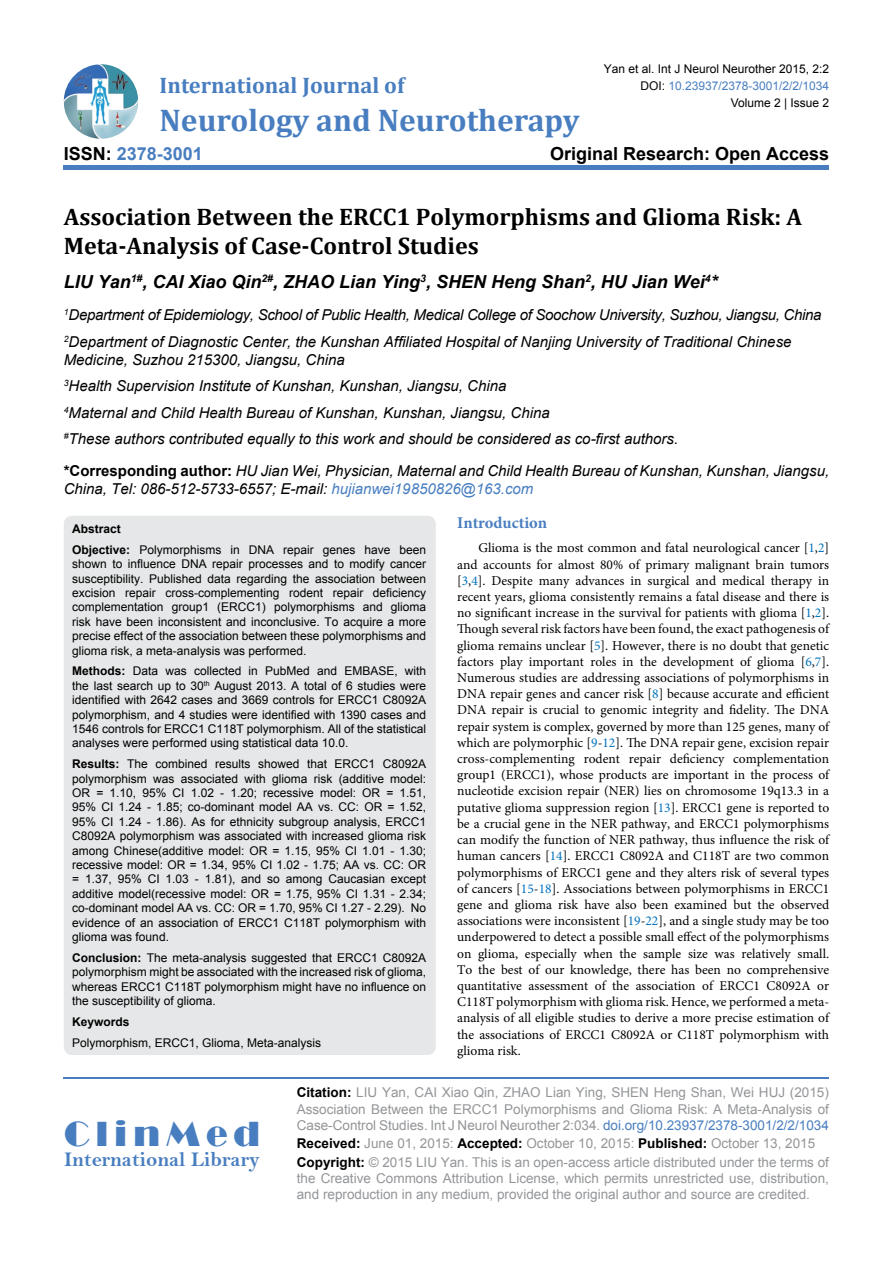
<style>
.page{position:relative;width:893px;height:1263px;background:#fff}
.page>*{position:absolute;margin:0;border:0;box-sizing:border-box;transform-origin:0 0}
.t1{font:36px "Broadway";letter-spacing:.16em;color:#487ec0}
.t2{font:700 31.5px "Cambria";color:#487ec0}
.t3{font:700 24px/28.8px "Cambria";color:#000}
.t4{font:700 22.5px "Cambria";color:#487ec0}
.t5{font:21px "Bell MT Bold";color:#487ec0}
.t6{font:italic 700 18px "Arial";color:#000}
.t7{font:700 18px "Arial";color:#000}
.t8{font:700 18px "Arial";color:#487ec0}
.t9{font:700 16.5px "Minion Pro";color:#487ec0}
.t10{font:italic 15px/26.5px "Arial";color:#000}
.t11{font:italic 15px/26.5px "Arial";letter-spacing:-.02em;color:#000}
.t12{font:13.5px/16.2px "Minion Pro";color:#000;text-align:justify}
.t13{font:13.5px/16.2px "Arial";color:#939598}
.t14{font:12px/14.4px "Arial";color:#000;text-align:justify}
.t15{font:12px/17.2px "Arial";color:#487ec0;text-align:right}
.t16{font:700 12px "Arial";color:#000}
.s1{color:#000}
.s2{font-weight:700;font-style:normal}
.s3{color:#487ec0}
.s4{font-weight:700}
.s5{color:#0072bc}
.s6{font-weight:700;color:#000}
</style>
<div class="page">
<img style="left:64px;top:64px;width:74px;height:75px;border-radius:37px">
<div style="left:64px;top:165px;width:765px;height:5px;background:#487ec0"></div>
<hr style="left:64px;top:1077px;width:765px;height:2px;background:#487ec0">
<div style="left:64px;top:516px;width:372px;height:539px;background:#e6e7e8;border-radius:9px"></div>
<p class="t14" style="left:604px;top:61px;width:227px">Yan et al. Int J Neurol Neurother 2015, 2:2</p>
<h3 class="t4" style="left:160px;top:70px;width:246px">International Journal of</h3>
<h2 class="t2" style="left:160px;top:98px;width:421px">Neurology and Neurotherapy</h2>
<h3 class="t7" style="left:550px;top:142px;width:281px">Original Research: Open Access</h3>
<p class="t15" style="left:640px;top:77px;width:190px"><span class="s1">DOI:</span> 10.23937/2378-3001/2/2/1034<br><span class="s1">Volume 2 | Issue 2</span></p>
<h3 class="t8" style="left:64px;top:142px;width:141px"><span class="s1">ISSN:</span> 2378-3001</h3>
<h3 class="t3" style="left:64px;top:202px;width:740px">Association Between the ERCC1 Polymorphisms and Glioma Risk: A<br>Meta-Analysis of Case-Control Studies</h3>
<h3 class="t6" style="left:64px;top:270px;width:655px">LIU Yan<sup>1#</sup>, CAI Xiao Qin<sup>2#</sup>, ZHAO Lian Ying<sup>3</sup>, SHEN Heng Shan<sup>2</sup>, HU Jian Wei<sup>4</sup>*</h3>
<p class="t11" style="left:64px;top:302px;width:759px"><sup>1</sup>Department of Epidemiology, School of Public Health, Medical College of Soochow University, Suzhou, Jiangsu, China<br><sup>2</sup>Department of Diagnostic Center, the Kunshan Affiliated Hospital of Nanjing University of Traditional Chinese</p>
<p class="t10" style="left:64px;top:346px;width:616px">Medicine, Suzhou 215300, Jiangsu, China<br><sup>3</sup>Health Supervision Institute of Kunshan, Kunshan, Jiangsu, China<br><sup>4</sup>Maternal and Child Health Bureau of Kunshan, Kunshan, Jiangsu, China<br><sup>#</sup>These authors contributed equally to this work and should be considered as co-first authors.</p>
<p class="t10" style="left:64px;top:462px;width:767px;line-height:18px"><span class="s2">*Corresponding author:</span> HU Jian Wei, Physician, Maternal and Child Health Bureau of Kunshan, Kunshan, Jiangsu,<br>China, Tel: 086-512-5733-6557; E-mail: <span class="s3">hujianwei19850826@163.com</span></p>
<p class="t14" style="left:72px;top:518px;width:355px;line-height:20.7px"><span class="s4">Abstract<br>Objective:</span> Polymorphisms in DNA repair genes have been</p>
<p class="t14" style="left:72px;top:557px;width:355px">shown to influence DNA repair processes and to modify cancer susceptibility. Published data regarding the association between excision repair cross-complementing rodent repair deficiency complementation group1 (ERCC1) polymorphisms and glioma risk have been inconsistent and inconclusive. To acquire a more precise effect of the association between these polymorphisms and glioma risk, a meta-analysis was performed.</p>
<p class="t14" style="left:72px;top:664px;width:355px"><span class="s4">Methods:</span> Data was collected in PubMed and EMBASE, with the last search up to 30<sup>th</sup> August 2013. A total of 6 studies were identified with 2642 cases and 3669 controls for ERCC1 C8092A polymorphism, and 4 studies were identified with 1390 cases and 1546 controls for ERCC1 C118T polymorphism. All of the statistical analyses were performed using statistical data 10.0.</p>
<p class="t14" style="left:72px;top:757px;width:355px"><span class="s4">Results:</span> The combined results showed that ERCC1 C8092A polymorphism was associated with glioma risk (additive model:<br>OR = 1.10, 95% CI 1.02 - 1.20; recessive model: OR = 1.51, 95% CI 1.24 - 1.85; co-dominant model AA vs. CC: OR = 1.52, 95% CI 1.24 - 1.86). As for ethnicity subgroup analysis, ERCC1<br>C8092A polymorphism was associated with increased glioma risk among Chinese(additive model: OR = 1.15, 95% CI 1.01 - 1.30; recessive model: OR = 1.34, 95% CI 1.02 - 1.75; AA vs. CC: OR = 1.37, 95% CI 1.03 - 1.81), and so among Caucasian except additive model(recessive model: OR = 1.75, 95% CI 1.31 - 2.34; co-dominant model AA vs. CC: OR = 1.70, 95% CI 1.27 - 2.29). No evidence of an association of ERCC1 C118T polymorphism with glioma was found.</p>
<p class="t14" style="left:72px;top:950px;width:355px"><span class="s4">Conclusion:</span> The meta-analysis suggested that ERCC1 C8092A polymorphism might be associated with the increased risk of glioma, whereas ERCC1 C118T polymorphism might have no influence on the susceptibility of glioma.</p>
<p class="t16" style="left:72px;top:1013px;width:59px">Keywords</p>
<p class="t14" style="left:72px;top:1035px;width:250px">Polymorphism, ERCC1, Glioma, Meta-analysis</p>
<p class="t9" style="left:457px;top:511px;width:92px">Introduction</p>
<p class="t12" style="left:457px;top:540px;width:374px;text-indent:21px">Glioma is the most common and fatal neurological cancer [<span class="s5">1</span>,<span class="s5">2</span>] and accounts for almost 80% of primary malignant brain tumors [<span class="s5">3</span>,<span class="s5">4</span>]. Despite many advances in surgical and medical therapy in recent years, glioma consistently remains a fatal disease and there is no significant increase in the survival for patients with glioma [<span class="s5">1</span>,<span class="s5">2</span>].<br>Though several risk factors have been found, the exact pathogenesis of glioma remains unclear [<span class="s5">5</span>]. However, there is no doubt that genetic factors play important roles in the development of glioma [<span class="s5">6</span>,<span class="s5">7</span>].<br>Numerous studies are addressing associations of polymorphisms in DNA repair genes and cancer risk [<span class="s5">8</span>] because accurate and efficient DNA repair is crucial to genomic integrity and fidelity. The DNA repair system is complex, governed by more than 125 genes, many of which are polymorphic [<span class="s5">9</span>-<span class="s5">12</span>]. The DNA repair gene, excision repair cross-complementing rodent repair deficiency complementation group1 (ERCC1), whose products are important in the process of nucleotide excision repair (NER) lies on chromosome 19q13.3 in a putative glioma suppression region [<span class="s5">13</span>]. ERCC1 gene is reported to be a crucial gene in the NER pathway, and ERCC1 polymorphisms can modify the function of NER pathway, thus influence the risk of human cancers [<span class="s5">14</span>]. ERCC1 C8092A and C118T are two common polymorphisms of ERCC1 gene and they alters risk of several types of cancers [<span class="s5">15</span>-<span class="s5">18</span>]. Associations between polymorphisms in ERCC1 gene and glioma risk have also been examined but the observed associations were inconsistent [<span class="s5">19</span>-<span class="s5">22</span>], and a single study may be too underpowered to detect a possible small effect of the polymorphisms on glioma, especially when the sample size was relatively small.<br>To the best of our knowledge, there has been no comprehensive quantitative assessment of the association of ERCC1 C8092A or C118T polymorphism with glioma risk. Hence, we performed a meta&shy;analysis of all eligible studies to derive a more precise estimation of the associations of ERCC1 C8092A or C118T polymorphism with glioma risk.</p>
<h1 class="t1" style="left:64px;top:1113px;width:197px">ClinMed</h1>
<h3 class="t5" style="left:64px;top:1146px;width:197px">International Library</h3>
<p class="t13" style="left:297px;top:1085px;width:534px;text-align:justify"><span class="s6">Citation:</span> LIU Yan, CAI Xiao Qin, ZHAO Lian Ying, SHEN Heng Shan, Wei HUJ (2015)<br>Association Between the ERCC1 Polymorphisms and Glioma Risk: A Meta-Analysis of Case-Control Studies. Int J Neurol Neurother 2:034. <span class="s3">doi.org/10.23937/2378-3001/2/2/1034</span></p>
<p class="t13" style="left:297px;top:1134px;width:534px;line-height:18.3px"><span class="s6">Received:</span> June 01, 2015: <span class="s6">Accepted:</span> October 10, 2015: <span class="s6">Published:</span> October 13, 2015<br><span class="s6">Copyright:</span> © 2015 LIU Yan. This is an open-access article distributed under the terms of</p>
<p class="t13" style="left:297px;top:1170px;width:534px">the Creative Commons Attribution License, which permits unrestricted use, distribution, and reproduction in any medium, provided the original author and source are credited.</p>
</div>
